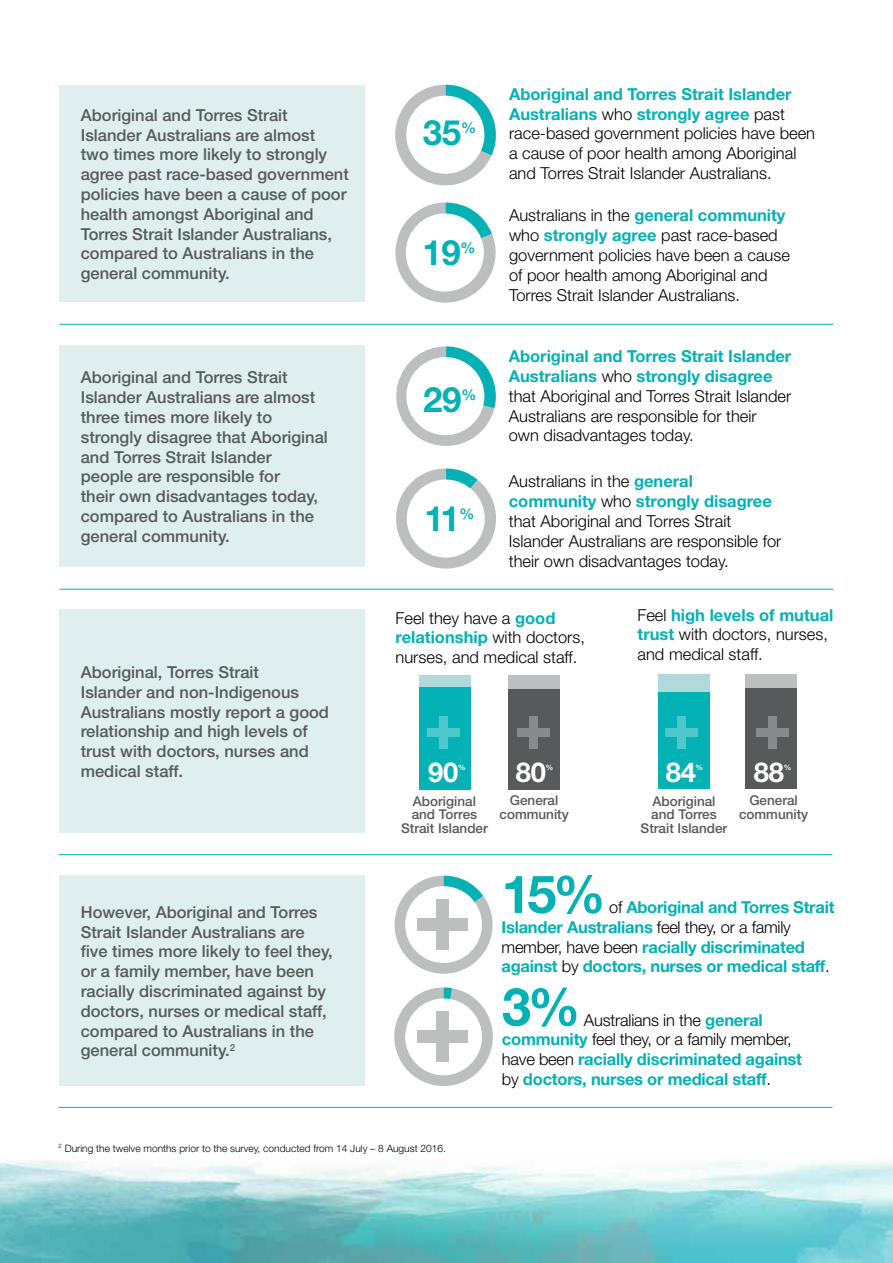
<style>
.page{position:relative;width:893px;height:1263px;background:#fff}
.page>*{position:absolute;margin:0;border:0;box-sizing:border-box;transform-origin:0 0}
.t1{font:700 52.5px "Helvetica Neue";color:#04b1b4}
.t2{font:700 34.95px "Helvetica Neue";letter-spacing:-.01em;color:#04b1b4}
.t3{font:700 27.45px "Helvetica Neue";letter-spacing:-.01em;color:#fff}
.t4{font:500 16.5px/19.8px "Helvetica Neue";color:#58595b}
.t5{font:300 16.5px/19.8px "Helvetica Neue";color:#000}
.t6{font:700 16.5px/19.8px "Helvetica Neue";letter-spacing:-.015em;color:#04b1b4}
.t7{font:700 15px "Helvetica Neue";color:#04b1b4}
.t8{font:500 13.5px/13.5px "Helvetica Neue";color:#58595b;text-align:center}
.t9{font:300 10.2px "Helvetica Neue";color:#000}
.t10{font:700 7.5px "Helvetica Neue";color:#fff}
.s1{font-weight:700;color:#04b1b4}
.s2{font-weight:300;color:#000}
</style>
<div class="page">
<svg style="left:395px;top:85px;width:101px;height:101px"></svg>
<div style="left:406px;top:96px;width:78px;height:78px;background:#fff;border-radius:50%"></div>
<img style="left:0;top:1160px;width:893px;height:103px">
<div style="left:60px;top:85px;width:304px;height:217px;background:#dfefef"></div>
<div style="left:60px;top:345px;width:304px;height:222px;background:#dfefef"></div>
<div style="left:60px;top:609px;width:304px;height:224px;background:#dfefef"></div>
<hr style="left:60px;top:324px;width:773px;height:1px;background:#04b1b4">
<hr style="left:60px;top:589px;width:773px;height:1px;background:#04b1b4">
<hr style="left:59px;top:854px;width:773px;height:1px;background:#04b1b4">
<hr style="left:59px;top:1107px;width:773px;height:1px;background:#04b1b4">
<svg style="left:395px;top:203px;width:101px;height:100px"></svg>
<div style="left:406px;top:213px;width:78px;height:79px;background:#fff;border-radius:50%"></div>
<svg style="left:396px;top:346px;width:100px;height:100px"></svg>
<div style="left:406px;top:357px;width:78px;height:78px;background:#fff;border-radius:50%"></div>
<svg style="left:396px;top:468px;width:100px;height:101px"></svg>
<div style="left:407px;top:480px;width:78px;height:77px;background:#fff;border-radius:50%"></div>
<div style="left:419px;top:676px;width:51px;height:114px;background:#b0dadc"></div>
<div style="left:419px;top:687px;width:51px;height:103px;background:#04b1b4"></div>
<div style="left:508px;top:676px;width:51px;height:114px;background:#bcbec0"></div>
<div style="left:508px;top:689px;width:51px;height:101px;background:#58595b"></div>
<div style="left:658px;top:674px;width:51px;height:115px;background:#b0dadc"></div>
<div style="left:658px;top:693px;width:51px;height:96px;background:#04b1b4"></div>
<div style="left:746px;top:674px;width:51px;height:115px;background:#bcbec0"></div>
<div style="left:746px;top:688px;width:51px;height:101px;background:#58595b"></div>
<div style="left:60px;top:875px;width:304px;height:211px;background:#dfefef"></div>
<svg style="left:394px;top:876px;width:99px;height:98px"></svg>
<div style="left:405px;top:886px;width:77px;height:77px;background:#fff;border-radius:50%"></div>
<div style="left:437px;top:898px;width:12px;height:51px;background:#bcbec0"></div>
<div style="left:417px;top:918px;width:51px;height:12px;background:#bcbec0"></div>
<svg style="left:394px;top:987px;width:99px;height:99px"></svg>
<div style="left:405px;top:998px;width:77px;height:77px;background:#fff;border-radius:50%"></div>
<div style="left:437px;top:1011px;width:12px;height:51px;background:#bcbec0"></div>
<div style="left:417px;top:1030px;width:51px;height:13px;background:#bcbec0"></div>
<div style="left:439px;top:716px;width:8px;height:32px;background:#4ec8ca"></div>
<div style="left:427px;top:728px;width:32px;height:8px;background:#4ec8ca"></div>
<div style="left:530px;top:716px;width:8px;height:32px;background:#898a8b"></div>
<div style="left:518px;top:728px;width:32px;height:8px;background:#898a8b"></div>
<div style="left:678px;top:716px;width:8px;height:32px;background:#4ec8ca"></div>
<div style="left:666px;top:728px;width:32px;height:8px;background:#4ec8ca"></div>
<div style="left:768px;top:716px;width:9px;height:32px;background:#898a8b"></div>
<div style="left:756px;top:728px;width:33px;height:8px;background:#898a8b"></div>
<p class="t4" style="left:81px;top:105px;width:270px">Aboriginal and Torres Strait<br>Islander Australians are almost<br>two times more likely to strongly agree past race-based government policies have been a cause of poor health amongst Aboriginal and<br>Torres Strait Islander Australians, compared to Australians in the general community.</p>
<p class="t4" style="left:81px;top:367px;width:249px">Aboriginal and Torres Strait<br>Islander Australians are almost three times more likely to strongly disagree that Aboriginal and Torres Strait Islander people are responsible for<br>their own disadvantages today, compared to Australians in the general community.</p>
<p class="t4" style="left:81px;top:662px;width:250px">Aboriginal, Torres Strait<br>Islander and non-Indigenous<br>Australians mostly report a good relationship and high levels of trust with doctors, nurses and medical staff.</p>
<p class="t4" style="left:81px;top:902px;width:253px">However, Aboriginal and Torres<br>Strait Islander Australians are five times more likely to feel they, or a family member, have been racially discriminated against by doctors, nurses or medical staff, compared to Australians in the general community.<sup>2</sup></p>
<h2 class="t2" style="left:423px;top:111px;width:40px">35</h2>
<p class="t7" style="left:461px;top:119px;width:16px">%</p>
<h2 class="t2" style="left:422px;top:231px;width:40px">19</h2>
<p class="t7" style="left:461px;top:238px;width:16px">%</p>
<h2 class="t2" style="left:423px;top:378px;width:40px">29</h2>
<p class="t7" style="left:461px;top:385px;width:16px">%</p>
<h2 class="t2" style="left:424px;top:497px;width:37px">11</h2>
<p class="t7" style="left:459px;top:504px;width:16px">%</p>
<p class="t5" style="left:509px;top:84px;width:308px"><span class="s1">Aboriginal and Torres Strait Islander Australians</span> who <span class="s1">strongly agree</span> past race-based government policies have been a cause of poor health among Aboriginal and Torres Strait Islander Australians.</p>
<p class="t5" style="left:509px;top:205px;width:282px">Australians in the <span class="s1">general community </span>who <span class="s1">strongly agree</span> past race-based government policies have been a cause of poor health among Aboriginal and Torres Strait Islander Australians.</p>
<p class="t5" style="left:509px;top:346px;width:284px"><span class="s1">Aboriginal and Torres Strait Islander Australians</span> who <span class="s1">strongly disagree </span>that Aboriginal and Torres Strait Islander Australians are responsible for their<br>own disadvantages today.</p>
<p class="t5" style="left:509px;top:471px;width:274px">Australians in the <span class="s1">general community</span> who <span class="s1">strongly disagree </span>that Aboriginal and Torres Strait Islander Australians are responsible for their own disadvantages today.</p>
<p class="t5" style="left:396px;top:607px;width:191px">Feel they have a <span class="s1">good relationship</span> with doctors, nurses, and medical staff.</p>
<p class="t5" style="left:637px;top:604px;width:197px">Feel <span class="s1">high levels of mutual trust</span> with doctors, nurses, and medical staff.</p>
<h3 class="t3" style="left:428px;top:755px;width:32px">90</h3>
<p class="t10" style="left:458px;top:763px;width:9px">%</p>
<h3 class="t3" style="left:516px;top:755px;width:32px">80</h3>
<p class="t10" style="left:546px;top:763px;width:9px">%</p>
<h3 class="t3" style="left:666px;top:755px;width:32px">84</h3>
<p class="t10" style="left:696px;top:763px;width:9px">%</p>
<h3 class="t3" style="left:754px;top:755px;width:32px">88</h3>
<p class="t10" style="left:784px;top:763px;width:9px">%</p>
<p class="t8" style="left:499px;top:794px;width:71px">General community</p>
<p class="t8" style="left:739px;top:794px;width:71px">General community</p>
<p class="t8" style="left:401px;top:794px;width:88px">Aboriginal and Torres<br>Strait Islander</p>
<p class="t8" style="left:641px;top:794px;width:88px">Aboriginal and Torres<br>Strait Islander</p>
<h1 class="t1" style="left:501px;top:862px;width:106px">15%</h1>
<p class="t6" style="left:501px;top:897px;width:334px;text-indent:108px"><span class="s2">of</span> Aboriginal and Torres Strait Islander Australians <span class="s2">feel they, or a family member, have been</span> racially discriminated against <span class="s2">by</span> doctors, nurses or medical staff<span class="s2">.</span></p>
<h1 class="t1" style="left:502px;top:974px;width:80px">3%</h1>
<p class="t6" style="left:502px;top:1009px;width:302px;text-indent:82px"><span class="s2">Australians in the</span> general community <span class="s2">feel they, or a family member, have been</span> racially discriminated against <span class="s2">by</span> doctors, nurses or medical staff<span class="s2">.</span></p>
<p class="t9" style="left:59px;top:1141px;width:389px"><sup>2</sup> During the twelve months prior to the survey, conducted from 14 July – 8 August 2016.</p>
</div>
